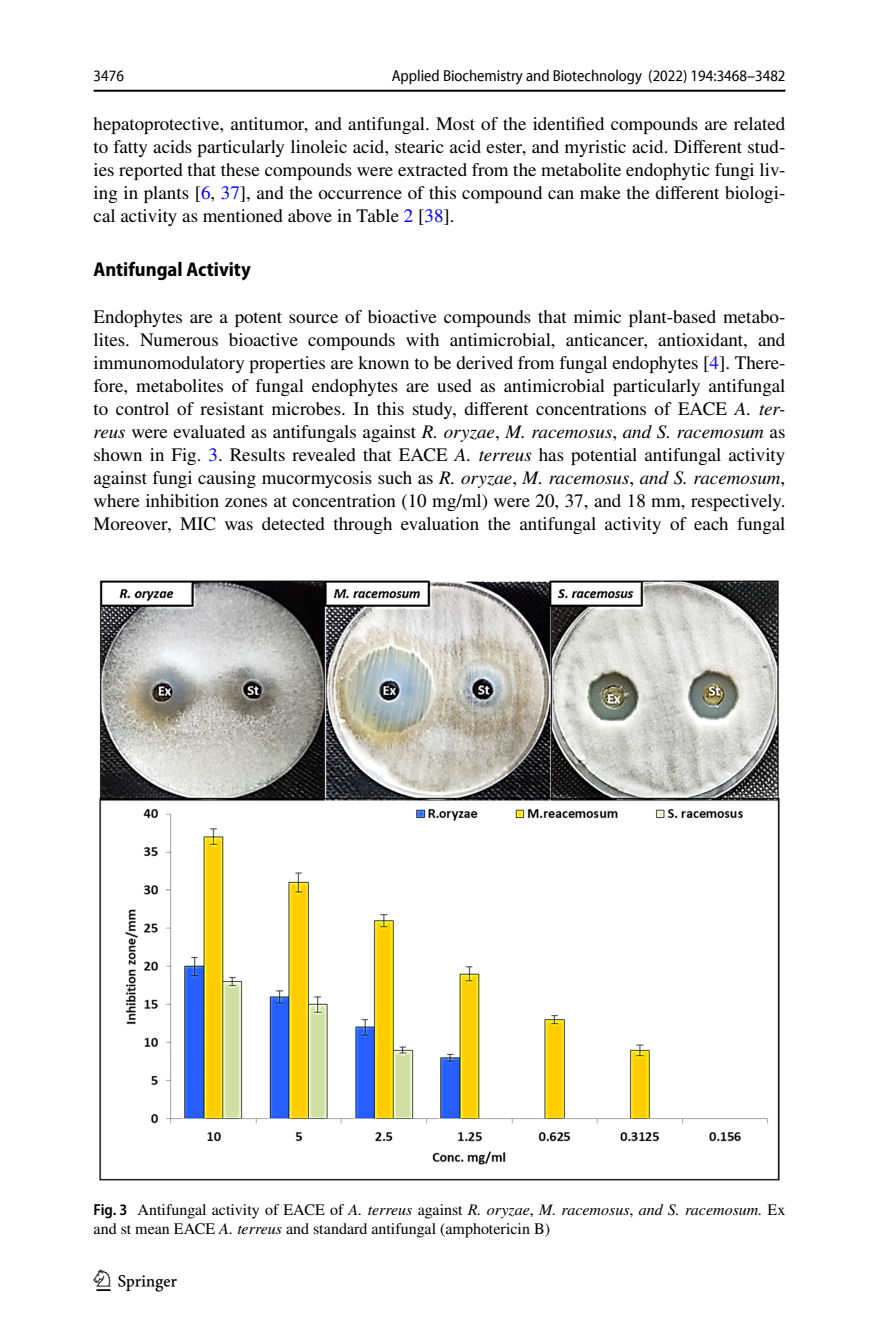
<style>
.page{position:relative;width:879px;height:1333px;background:#fff}
.page>*{position:absolute;margin:0;border:0;box-sizing:border-box;transform-origin:0 0}
.t1{font:30px "Springnew Regular 4";color:#000}
.t2{font:700 semi-condensed 20px "Myriad Pro";color:#000}
.t3{font:19px/23px "STIX";color:#000;text-align:justify}
.t4{font:16px/18.4px "STIX";color:#000}
.t5{font:semi-condensed 16px "Myriad Pro Unic";color:#000}
.s1{color:#00f}
.s2{font-style:italic}
.s3{font-family:"Myriad Pro";font-weight:600;font-stretch:semi-condensed}
</style>
<div class="page">
<hr style="left:94px;top:90px;width:691px;height:2px;background:#000">
<img style="left:99px;top:580px;width:681px;height:600px">
<p class="t5" style="left:94px;top:69px;width:32px">3476</p>
<p class="t5" style="left:392px;top:69px;width:395px">Applied Biochemistry and Biotechnology (2022) 194:3468–3482</p>
<p class="t3" style="left:94px;top:113px;width:693px">hepatoprotective, antitumor, and antifungal. Most of the identified compounds are related to fatty acids particularly linoleic acid, stearic acid ester, and myristic acid. Different stud&shy;ies reported that these compounds were extracted from the metabolite endophytic fungi liv&shy;ing in plants [<span class="s1">6</span>, <span class="s1">37</span>], and the occurrence of this compound can make the different biologi&shy;cal activity as mentioned above in Table <span class="s1">2</span> [<span class="s1">38</span>].</p>
<p class="t2" style="left:94px;top:258px;width:159px">Antifungal Activity</p>
<p class="t3" style="left:94px;top:306px;width:693px">Endophytes are a potent source of bioactive compounds that mimic plant-based metabo&shy;lites. Numerous bioactive compounds with antimicrobial, anticancer, antioxidant, and immunomodulatory properties are known to be derived from fungal endophytes [<span class="s1">4</span>]. There&shy;fore, metabolites of fungal endophytes are used as antimicrobial particularly antifungal to control of resistant microbes. In this study, different concentrations of EACE <span class="s2">A. ter&shy;reus</span> were evaluated as antifungals against <span class="s2">R. oryzae</span>, <span class="s2">M. racemosus</span>, <span class="s2">and S. racemosum</span> as shown in Fig. <span class="s1">3</span>. Results revealed that EACE <span class="s2">A. terreus</span> has potential antifungal activity against fungi causing mucormycosis such as <span class="s2">R. oryzae</span>, <span class="s2">M. racemosus</span>, <span class="s2">and S. racemosum</span>, where inhibition zones at concentration (10 mg/ml) were 20, 37, and 18 mm, respectively.<br>Moreover, MIC was detected through evaluation the antifungal activity of each fungal</p>
<p class="t4" style="left:94px;top:1201px;width:693px"><span class="s3">Fig. 3</span> Antifungal activity of EACE of <span class="s2">A. terreus</span> against <span class="s2">R. oryzae</span>, <span class="s2">M. racemosus</span>, <span class="s2">and S. racemosum.</span> Ex and st mean EACE <span class="s2">A. terreus</span> and standard antifungal (amphotericin B)</p>
<h1 class="t1" style="left:96px;top:1269px;width:83px">1 3</h1>
</div>
